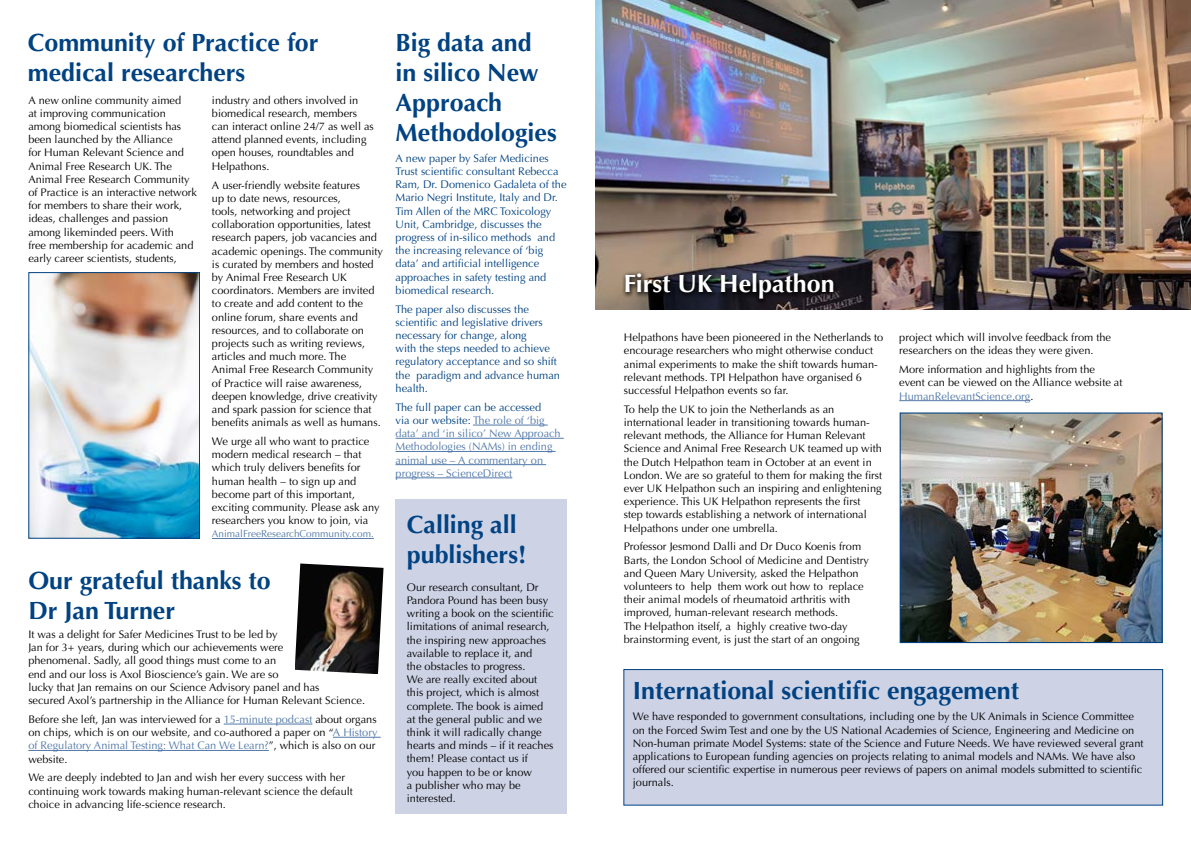
<style>
.page{position:relative;width:1191px;height:842px;background:#fff}
.page>*{position:absolute;margin:0;border:0;box-sizing:border-box;transform-origin:0 0}
.t1{font:700 25px/30px "Optima";color:#004282}
.t2{font:700 25px "Optima";color:#fff}
.t3{font:11px/13.2px "Optima";color:#000}
.t4{font:11px/13.2px "Optima";color:#004282}
.t5{font:11px/13.2px "Optima";color:#5178a9}
.t6{font:10px "Optima";color:#5178a9}
.s1{color:#5178a9}
.s2{color:#004282}
</style>
<div class="page">
<img style="left:595px;top:0;width:596px;height:310px">
<hr style="left:473px;top:425px;width:75px;height:1px;background:#5178a9">
<hr style="left:395px;top:438px;width:169px;height:1px;background:#5178a9">
<hr style="left:395px;top:451px;width:160px;height:1px;background:#5178a9">
<hr style="left:395px;top:464px;width:151px;height:1px;background:#5178a9">
<hr style="left:395px;top:478px;width:117px;height:1px;background:#5178a9">
<div style="left:622px;top:270px;width:219px;height:36px;background:#000;opacity:.75"></div>
<hr style="left:899px;top:400px;width:131px;height:1px;background:#5178a9">
<hr style="left:212px;top:538px;width:162px;height:1px;background:#5178a9">
<hr style="left:224px;top:724px;width:88px;height:1px;background:#5178a9">
<hr style="left:333px;top:737px;width:48px;height:1px;background:#5178a9">
<hr style="left:28px;top:750px;width:241px;height:1px;background:#5178a9">
<div style="left:395px;top:499px;width:172px;height:315px;background:#cdd2e5"></div>
<img style="left:901px;top:414px;width:259px;height:227px">
<div style="left:899px;top:412px;width:263px;height:231px;border:1px solid #004282"></div>
<img style="left:295px;top:563px;width:88px;height:111px">
<img style="left:30px;top:274px;width:168px;height:263px">
<div style="left:28px;top:272px;width:172px;height:267px;border:1px solid #004282"></div>
<div style="left:624px;top:669px;width:538px;height:136px;background:#cdd2e5"></div>
<div style="left:623px;top:669px;width:540px;height:137px;border:1px solid #004282"></div>
<h1 class="t1" style="left:28px;top:28px;width:292px">Community of Practice for medical researchers</h1>
<p class="t3" style="left:28px;top:93px;width:170px">A new online community aimed<br>at improving communication among biomedical scientists has been launched by the Alliance<br>for Human Relevant Science and<br>Animal Free Research UK. The<br>Animal Free Research Community of Practice is an interactive network for members to share their work, ideas, challenges and passion among likeminded peers. With<br>free membership for academic and early career scientists, students,</p>
<p class="t3" style="left:212px;top:93px;width:163px">industry and others involved in biomedical research, members can interact online 24/7 as well as attend planned events, including open houses, roundtables and<br>Helpathons.</p>
<p class="t3" style="left:212px;top:178px;width:173px">A user-friendly website features<br>up to date news, resources,<br>tools, networking and project collaboration opportunities, latest research papers, job vacancies and academic openings. The community is curated by members and hosted by Animal Free Research UK coordinators. Members are invited to create and add content to the online forum, share events and resources, and to collaborate on projects such as writing reviews, articles and much more. The<br>Animal Free Research Community of Practice will raise awareness, deepen knowledge, drive creativity and spark passion for science that benefits animals as well as humans.</p>
<p class="t3" style="left:212px;top:435px;width:169px">We urge all who want to practice modern medical research – that which truly delivers benefits for human health – to sign up and become part of this important, exciting community. Please ask any researchers you know to join, via</p>
<p class="t6" style="left:212px;top:528px;width:163px">AnimalFreeResearchCommunity.com.</p>
<h1 class="t1" style="left:28px;top:565px;width:244px">Our grateful thanks to<br>Dr Jan Turner</h1>
<p class="t3" style="left:28px;top:628px;width:338px">It was a delight for Safer Medicines Trust to be led by<br>Jan for 3+ years, during which our achievements were<br>phenomenal. Sadly, all good things must come to an<br>end and our loss is Axol Bioscience’s gain. We are so<br>lucky that Jan remains on our Science Advisory panel and has<br>secured Axol’s partnership in the Alliance for Human Relevant Science.</p>
<p class="t3" style="left:28px;top:713px;width:351px">Before she left, Jan was interviewed for a <span class="s1">15-minute podcast</span> about organs on chips, which is on our website, and co-authored a paper on “<span class="s1">A History of Regulatory Animal Testing: What Can We Learn?</span>”, which is also on our website.</p>
<p class="t3" style="left:28px;top:771px;width:326px">We are deeply indebted to Jan and wish her every success with her continuing work towards making human-relevant science the default choice in advancing life-science research.</p>
<h1 class="t1" style="left:395px;top:28px;width:163px">Big data and in silico New<br>Approach<br>Methodologies</h1>
<p class="t4" style="left:395px;top:152px;width:172px">A new paper by Safer Medicines<br>Trust scientific consultant Rebecca<br>Ram, Dr. Domenico Gadaleta of the<br>Mario Negri Institute, Italy and Dr.<br>Tim Allen of the MRC Toxicology<br>Unit, Cambridge, discusses the progress of in-silico methods and the increasing relevance of ‘big data’ and artificial intelligence approaches in safety testing and biomedical research.</p>
<p class="t4" style="left:395px;top:302px;width:166px">The paper also discusses the scientific and legislative drivers necessary for change, along<br>with the steps needed to achieve regulatory acceptance and so shift the paradigm and advance human health.</p>
<p class="t5" style="left:395px;top:401px;width:167px"><span class="s2">The full paper can be accessed<br>via our website:</span> The role of ‘big data’ and ‘in silico’ New Approach<br>Methodologies (NAMs) in ending animal use – A commentary on progress – ScienceDirect</p>
<h1 class="t1" style="left:407px;top:510px;width:121px">Calling all publishers!</h1>
<p class="t3" style="left:407px;top:580px;width:148px">Our research consultant, Dr<br>Pandora Pound has been busy writing a book on the scientific limitations of animal research, the inspiring new approaches available to replace it, and<br>the obstacles to progress.<br>We are really excited about this project, which is almost complete. The book is aimed at the general public and we think it will radically change hearts and minds – if it reaches them! Please contact us if<br>you happen to be or know<br>a publisher who may be interested.</p>
<h1 class="t2" style="left:624px;top:269px;width:212px">First UK Helpathon</h1>
<p class="t3" style="left:624px;top:331px;width:261px">Helpathons have been pioneered in the Netherlands to encourage researchers who might otherwise conduct animal experiments to make the shift towards human&shy;relevant methods. TPI Helpathon have organised 6 successful Helpathon events so far.</p>
<p class="t3" style="left:624px;top:403px;width:260px">To help the UK to join the Netherlands as an international leader in transitioning towards human&shy;relevant methods, the Alliance for Human Relevant Science and Animal Free Research UK teamed up with the Dutch Helpathon team in October at an event in London. We are so grateful to them for making the first ever UK Helpathon such an inspiring and enlightening experience. This UK Helpathon represents the first<br>step towards establishing a network of international Helpathons under one umbrella.</p>
<p class="t3" style="left:624px;top:540px;width:246px">Professor Jesmond Dalli and Dr Duco Koenis from Barts, the London School of Medicine and Dentistry and Queen Mary University, asked the Helpathon volunteers to help them work out how to replace their animal models of rheumatoid arthritis with improved, human-relevant research methods.<br>The Helpathon itself, a highly creative two-day brainstorming event, is just the start of an ongoing</p>
<p class="t3" style="left:899px;top:331px;width:213px">project which will involve feedback from the researchers on the ideas they were given.</p>
<p class="t3" style="left:899px;top:363px;width:225px">More information and highlights from the event can be viewed on the Alliance website at<br><span class="s1">HumanRelevantScience.org</span>.</p>
<h1 class="t1" style="left:633px;top:676px;width:388px">International scientific engagement</h1>
<p class="t3" style="left:633px;top:710px;width:512px">We have responded to government consultations, including one by the UK Animals in Science Committee on the Forced Swim Test and one by the US National Academies of Science, Engineering and Medicine on Non-human primate Model Systems: state of the Science and Future Needs. We have reviewed several grant applications to European funding agencies on projects relating to animal models and NAMs. We have also offered our scientific expertise in numerous peer reviews of papers on animal models submitted to scientific journals.</p>
</div>
